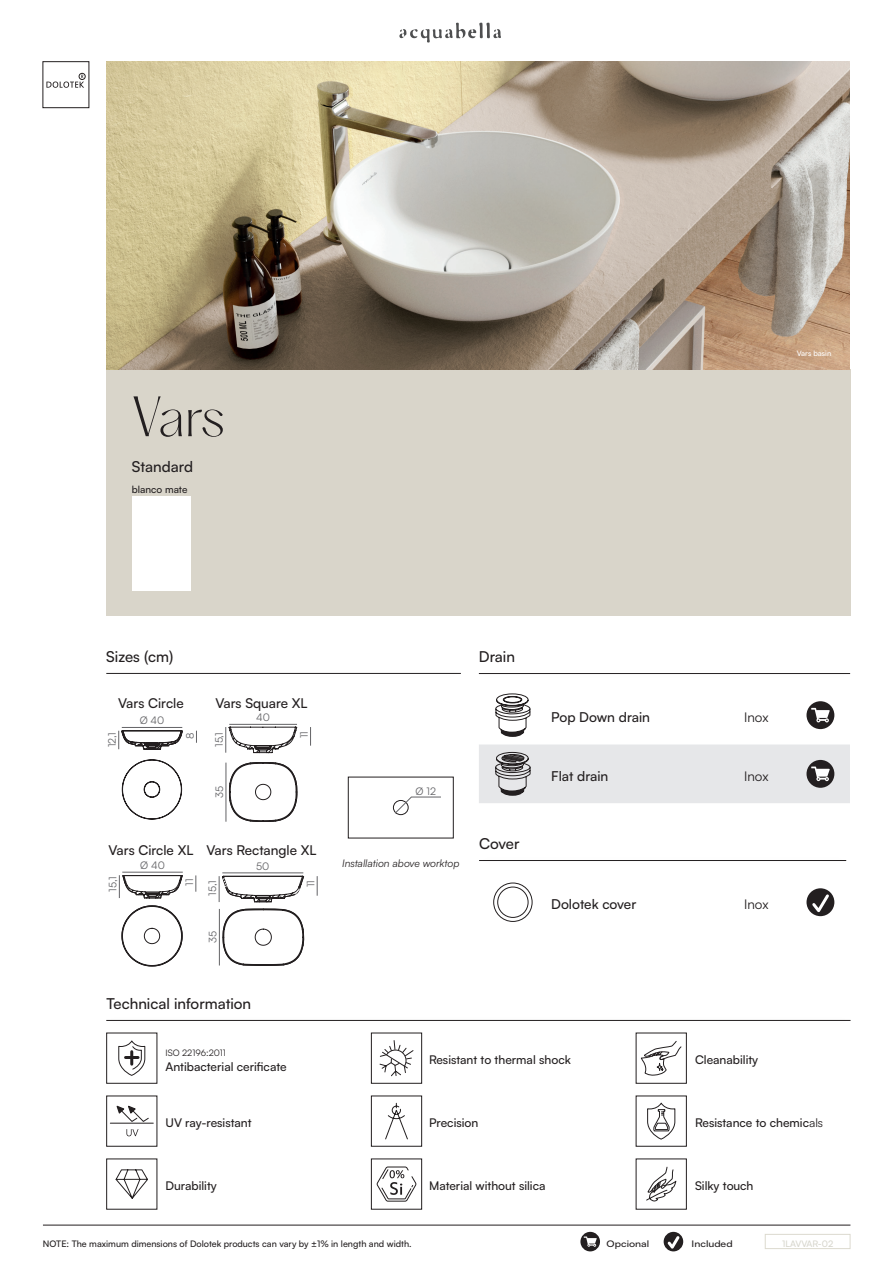
<style>
.page{position:relative;width:893px;height:1263px;background:#fff}
.page>*{position:absolute;margin:0;border:0;box-sizing:border-box;transform-origin:0 0}
.t1{font:200 51px "PP Hatton";color:#231f20}
.t2{font:500 15px "Satoshi";color:#231f20}
.t3{font:500 13.65px "Satoshi";color:#231f20}
.t4{font:500 13.5px "Satoshi";color:#231f20}
.t5{font:13.35px "Satoshi";color:#231f20}
.t6{font:500 12px "Satoshi";color:#231f20}
.t7{font:10.5px "Satoshi";color:#636366}
.t8{font:italic 10.5px "Satoshi";color:#231f20}
.t9{font:500 9.9px "Satoshi";color:#231f20}
.t10{font:500 9px "Satoshi";color:#231f20}
.t11{font:500 9px "Satoshi";color:#231f20;scale:1.16 1}
.t12{font:9px "Satoshi";color:#231f20}
.t13{font:500 9px "Satoshi";color:#d7d6cd}
.pie_de_pág{font:500 7.5px "Satoshi";color:#fff}
.s1{font-weight:400}
</style>
<div class="page">
<svg style="left:399px;top:23px;width:102px;height:20px"></svg>
<div style="left:43px;top:61px;width:46px;height:47px;border:1px solid #231f20"></div>
<div style="left:79px;top:73px;width:6px;height:7px;border:1px solid #231f20;border-radius:50%"></div>
<svg style="left:46px;top:75px;width:38px;height:13px"></svg>
<div style="left:765px;top:1234px;width:85px;height:15px;border:1px solid #dcdacf"></div>
<hr style="left:43px;top:1225px;width:807px;height:1px;background:#231f20">
<div style="left:106px;top:370px;width:744px;height:246px;background:#d9d5ca"></div>
<hr style="left:106px;top:673px;width:355px;height:1px;background:#231f20">
<div style="left:132px;top:496px;width:58px;height:94px;background:#fff"></div>
<hr style="left:106px;top:1020px;width:744px;height:1px;background:#231f20">
<div style="left:636px;top:1033px;width:51px;height:51px;border:1px solid #231f20"></div>
<svg style="left:640px;top:1041px;width:42px;height:35px"></svg>
<div style="left:106px;top:1033px;width:51px;height:51px;border:1px solid #231f20"></div>
<svg style="left:118px;top:1040px;width:28px;height:36px"></svg>
<svg style="left:379px;top:1040px;width:35px;height:37px"></svg>
<div style="left:371px;top:1033px;width:51px;height:51px;border:1px solid #231f20"></div>
<svg style="left:110px;top:1105px;width:44px;height:31px"></svg>
<svg style="left:647px;top:1102px;width:29px;height:38px"></svg>
<svg style="left:115px;top:1169px;width:33px;height:30px"></svg>
<div style="left:371px;top:1095px;width:51px;height:51px;border:1px solid #231f20"></div>
<svg style="left:385px;top:1102px;width:23px;height:38px"></svg>
<hr style="left:479px;top:673px;width:371px;height:1px;background:#231f20">
<svg style="left:646px;top:1166px;width:31px;height:36px"></svg>
<div style="left:371px;top:1158px;width:51px;height:51px;border:1px solid #231f20"></div>
<svg style="left:376px;top:1166px;width:41px;height:36px"></svg>
<hr style="left:479px;top:860px;width:367px;height:1px;background:#231f20">
<svg style="left:495px;top:693px;width:36px;height:44px"></svg>
<div style="left:806px;top:701px;width:28px;height:28px;background:#231f20;border-radius:50%"></div>
<svg style="left:811px;top:708px;width:19px;height:14px"></svg>
<svg style="left:479px;top:744px;width:371px;height:59px;background:#dcdddf"></svg>
<div style="left:493px;top:883px;width:39px;height:39px;border:1px solid #231f20;border-radius:50%"></div>
<div style="left:497px;top:887px;width:31px;height:31px;border:1px solid #231f20;border-radius:50%"></div>
<svg style="left:806px;top:888px;width:28px;height:28px"></svg>
<svg style="left:810px;top:892px;width:22px;height:24px"></svg>
<img style="left:106px;top:61px;width:744px;height:309px">
<svg style="left:580px;top:1232px;width:20px;height:19px"></svg>
<svg style="left:664px;top:1232px;width:19px;height:19px"></svg>
<div style="left:348px;top:777px;width:106px;height:61px;border:1px solid #231f20"></div>
<div style="left:393px;top:800px;width:15px;height:15px;border:1px solid #231f20;border-radius:50%"></div>
<svg style="left:394px;top:796px;width:47px;height:18px"></svg>
<svg style="left:196px;top:731px;width:1px;height:12px"></svg>
<svg style="left:118px;top:727px;width:65px;height:93px"></svg>
<svg style="left:310px;top:727px;width:1px;height:19px"></svg>
<svg style="left:225px;top:726px;width:72px;height:27px"></svg>
<hr style="left:226px;top:763px;width:1px;height:59px;background:#636366">
<hr style="left:229px;top:724px;width:68px;height:1px;background:#636366">
<svg style="left:229px;top:762px;width:68px;height:60px"></svg>
<svg style="left:121px;top:905px;width:62px;height:62px"></svg>
<svg style="left:196px;top:875px;width:1px;height:17px"></svg>
<svg style="left:119px;top:875px;width:64px;height:24px"></svg>
<hr style="left:122px;top:872px;width:61px;height:1px;background:#636366">
<svg style="left:317px;top:876px;width:1px;height:20px"></svg>
<hr style="left:219px;top:909px;width:1px;height:56px;background:#636366">
<hr style="left:222px;top:873px;width:81px;height:1px;background:#636366">
<svg style="left:219px;top:875px;width:85px;height:27px"></svg>
<svg style="left:222px;top:908px;width:82px;height:58px"></svg>
<p class="t1" style="left:132px;top:385px;width:94px">Vars</p>
<p class="t2" style="left:132px;top:456px;width:63px">Standard</p>
<p class="t9" style="left:132px;top:483px;width:57px">blanco mate</p>
<p class="pie_de_pág" style="left:797px;top:348px;width:36px">Vars basin</p>
<p class="t2" style="left:106px;top:646px;width:69px">Sizes (cm)</p>
<p class="t4" style="left:118px;top:693px;width:67px">Vars Circle</p>
<p class="t4" style="left:215px;top:693px;width:94px">Vars Square XL</p>
<p class="t7" style="left:183px;top:739px;width:8px;rotate:-90deg">8</p>
<p class="t7" style="left:256px;top:711px;width:15px">40</p>
<p class="t7" style="left:140px;top:713px;width:26px">Ø 40</p>
<p class="t7" style="left:297px;top:738px;width:8px;rotate:-90deg">11</p>
<p class="t7" style="left:212px;top:747px;width:16px;rotate:-90deg">15,1</p>
<p class="t7" style="left:212px;top:798px;width:14px;rotate:-90deg">35</p>
<p class="t7" style="left:105px;top:747px;width:17px;rotate:-90deg">12,1</p>
<p class="t4" style="left:109px;top:841px;width:86px">Vars Circle XL</p>
<p class="t4" style="left:207px;top:841px;width:111px">Vars Rectangle XL</p>
<p class="t7" style="left:182px;top:886px;width:8px;rotate:-90deg">11</p>
<p class="t7" style="left:140px;top:858px;width:26px">Ø 40</p>
<p class="t7" style="left:256px;top:859px;width:15px">50</p>
<p class="t7" style="left:106px;top:891px;width:16px;rotate:-90deg">15,1</p>
<p class="t7" style="left:304px;top:887px;width:8px;rotate:-90deg">11</p>
<p class="t7" style="left:205px;top:895px;width:16px;rotate:-90deg">15,1</p>
<p class="t7" style="left:206px;top:943px;width:14px;rotate:-90deg">35</p>
<p class="t2" style="left:106px;top:993px;width:146px">Technical information</p>
<p class="t12" style="left:166px;top:1046px;width:62px">ISO 22196:2011</p>
<p class="t6" style="left:165px;top:1058px;width:123px">Antibacterial cerificate</p>
<p class="t2" style="left:479px;top:646px;width:38px">Drain</p>
<p class="t7" style="left:416px;top:784px;width:22px">Ø 12</p>
<p class="t8" style="left:342px;top:856px;width:119px">Installation above worktop</p>
<p class="t2" style="left:479px;top:833px;width:42px">Cover</p>
<p class="t3" style="left:551px;top:708px;width:100px">Pop Down drain</p>
<p class="t5" style="left:744px;top:708px;width:26px">Inox</p>
<p class="t3" style="left:551px;top:766px;width:59px">Flat drain</p>
<p class="t5" style="left:744px;top:767px;width:26px">Inox</p>
<p class="t3" style="left:551px;top:895px;width:87px">Dolotek cover</p>
<p class="t5" style="left:744px;top:895px;width:26px">Inox</p>
<p class="t6" style="left:429px;top:1051px;width:143px">Resistant to thermal shock</p>
<p class="t6" style="left:695px;top:1051px;width:65px">Cleanability</p>
<p class="t6" style="left:165px;top:1114px;width:88px">UV ray-resistant</p>
<p class="t6" style="left:429px;top:1114px;width:51px">Precision</p>
<p class="t6" style="left:695px;top:1114px;width:130px">Resistance to chemic<span class="s1">als</span></p>
<p class="t6" style="left:165px;top:1177px;width:53px">Durability</p>
<p class="t6" style="left:429px;top:1177px;width:118px">Material without silica</p>
<p class="t6" style="left:695px;top:1177px;width:60px">Silky touch</p>
<p class="t10" style="left:43px;top:1237px;width:370px">NOTE: The maximum dimensions of Dolotek products can vary by ±1% in length and width.</p>
<p class="t11" style="left:607px;top:1238px;width:38px">Opcional</p>
<p class="t11" style="left:692px;top:1238px;width:37px">Included</p>
<p class="t13" style="left:782px;top:1237px;width:53px">1LAVVAR-02</p>
</div>
